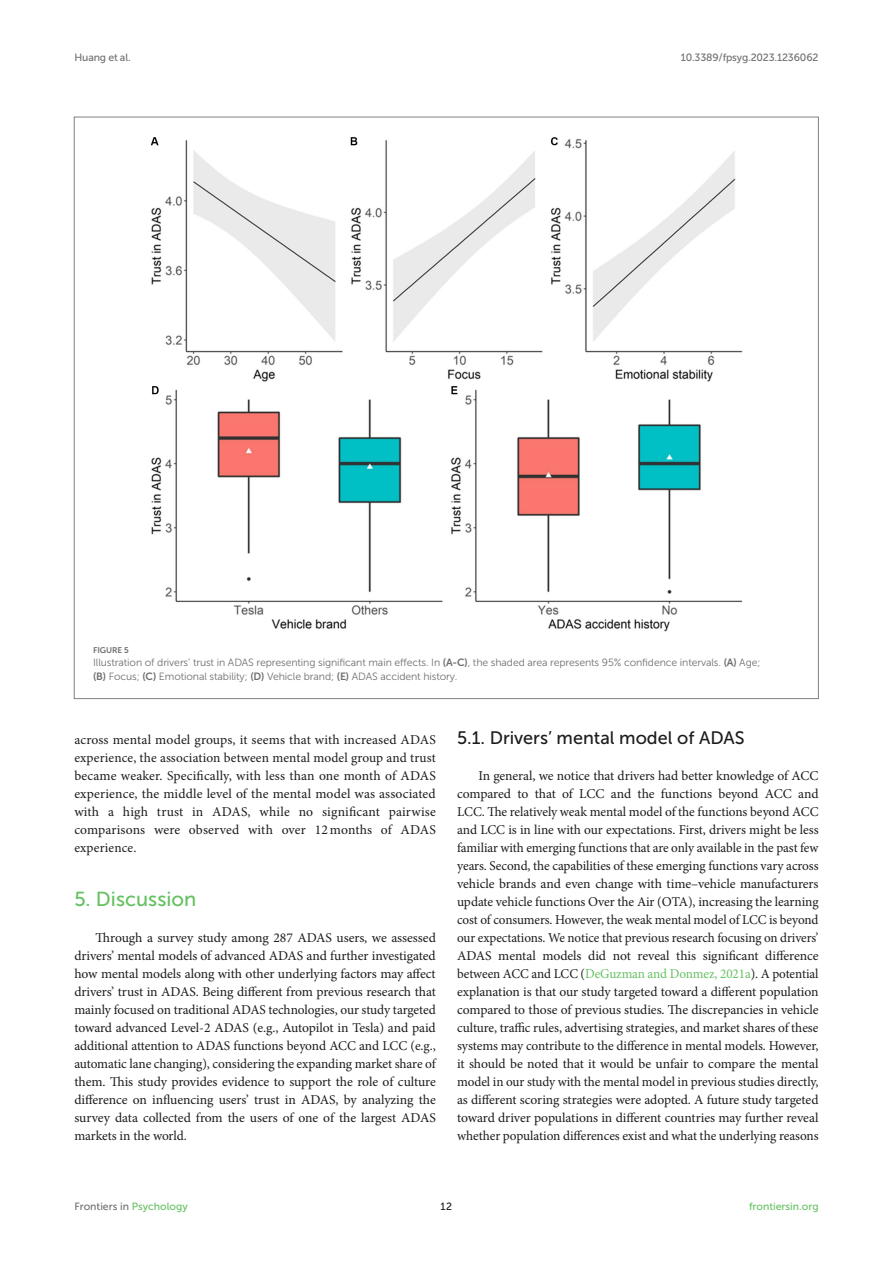
<style>
.page{position:relative;width:893px;height:1263px;background:#fff}
.page>*{position:absolute;margin:0;border:0;box-sizing:border-box;transform-origin:0 0}
.HEAD_1{font:20.25px "Museo Sans 500";color:#65c161}
.HEAD_2{font:18px "Museo Sans 500";color:#1b1c1b}
.TEXT_FLUSH{font:13.5px/18px "Minion Pro";letter-spacing:-.01em;color:#1b1c1b;text-align:justify}
.TEXT{font:13.5px/18px "Minion Pro";letter-spacing:.01em;color:#1b1c1b;text-align:justify}
.FIG_LEG{font:10.5px/13.5px "Museo Sans 300";letter-spacing:-.01em;color:#706f70}
.t1{font:10.5px "Museo Sans 500";letter-spacing:-.015em;color:#706f70}
.t2{font:10.5px "Museo Sans 500";color:#65c161}
.t3{font:10.5px "Museo Sans 500";color:#1b1c1b}
.FIG_HD{font:8.25px "Museo Sans 700";letter-spacing:-.01em;color:#706f70}
.s1{font-family:"Museo Sans 700"}
.s2{color:#65c161}
</style>
<div class="page">
<img style="left:150px;top:137px;width:593px;height:495px">
<p class="t1" style="left:74px;top:51px;width:58px">Huang et al.</p>
<p class="t1" style="left:681px;top:51px;width:139px">10.3389/fpsyg.2023.1236062</p>
<p class="FIG_HD" style="left:93px;top:645px;width:37px">FIGURE 5</p>
<p class="FIG_LEG" style="left:93px;top:656px;width:669px">Illustration of drivers’ trust in ADAS representing significant main effects. In <span class="s1">(A-C)</span>, the shaded area represents 95% confidence intervals. <span class="s1">(A)</span> Age; <span class="s1">(B)</span> Focus; <span class="s1">(C)</span> Emotional stability; <span class="s1">(D)</span> Vehicle brand; <span class="s1">(E)</span> ADAS accident history.</p>
<p class="TEXT" style="left:74px;top:731px;width:363px">across mental model groups, it seems that with increased ADAS experience, the association between mental model group and trust became weaker. Specifically, with less than one month of ADAS experience, the middle level of the mental model was associated with a high trust in ADAS, while no significant pairwise comparisons were observed with over 12 months of ADAS experience.</p>
<p class="HEAD_1" style="left:74px;top:888px;width:123px">5. Discussion</p>
<p class="TEXT_FLUSH" style="left:74px;top:929px;width:363px;text-indent:21px">Through a survey study among 287 ADAS users, we assessed drivers’ mental models of advanced ADAS and further investigated how mental models along with other underlying factors may affect drivers’ trust in ADAS. Being different from previous research that mainly focused on traditional ADAS technologies, our study targeted toward advanced Level-2 ADAS (e.g., Autopilot in Tesla) and paid additional attention to ADAS functions beyond ACC and LCC (e.g., automatic lane changing), considering the expanding market share of them. This study provides evidence to support the role of culture difference on influencing users’ trust in ADAS, by analyzing the survey data collected from the users of one of the largest ADAS markets in the world.</p>
<p class="HEAD_2" style="left:457px;top:728px;width:289px">5.1. Drivers’ mental model of ADAS</p>
<p class="TEXT_FLUSH" style="left:457px;top:767px;width:363px;text-indent:21px">In general, we notice that drivers had better knowledge of ACC compared to that of LCC and the functions beyond ACC and LCC. The relatively weak mental model of the functions beyond ACC and LCC is in line with our expectations. First, drivers might be less familiar with emerging functions that are only available in the past few years. Second, the capabilities of these emerging functions vary across vehicle brands and even change with time–vehicle manufacturers update vehicle functions Over the Air (OTA), increasing the learning cost of consumers. However, the weak mental model of LCC is beyond our expectations. We notice that previous research focusing on drivers’ ADAS mental models did not reveal this significant difference between ACC and LCC (<span class="s2">DeGuzman and Donmez, 2021a</span>). A potential explanation is that our study targeted toward a different population compared to those of previous studies. The discrepancies in vehicle culture, traffic rules, advertising strategies, and market shares of these systems may contribute to the difference in mental models. However, it should be noted that it would be unfair to compare the mental model in our study with the mental model in previous studies directly, as different scoring strategies were adopted. A future study targeted toward driver populations in different countries may further reveal whether population differences exist and what the underlying reasons</p>
<p class="t1" style="left:74px;top:1200px;width:115px">Frontiers in <span class="s2">Psychology</span></p>
<p class="t3" style="left:441px;top:1200px;width:13px">12</p>
<p class="t2" style="left:749px;top:1200px;width:71px">frontiersin.org</p>
</div>
